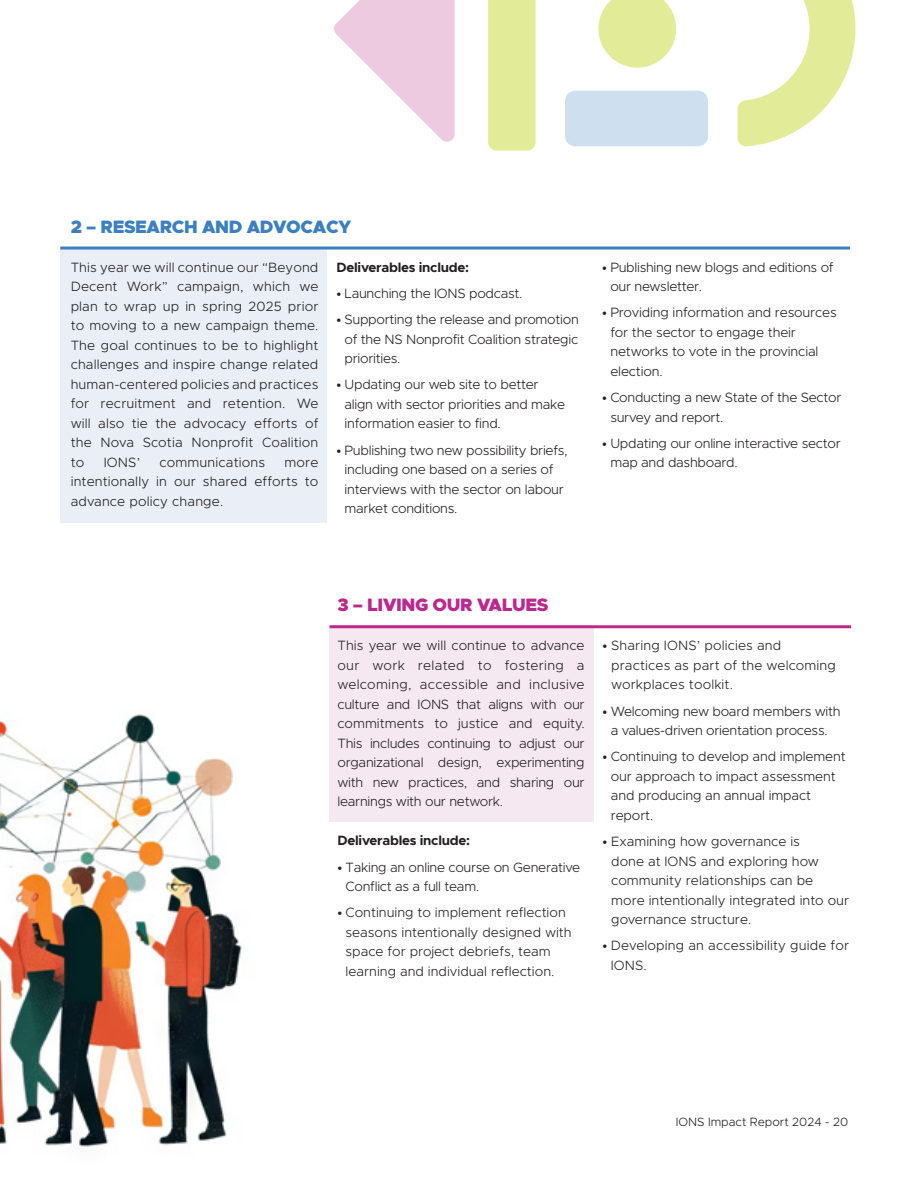
<style>
.page{position:relative;width:918px;height:1188px;background:#fff}
.page>*{position:absolute;margin:0;border:0;box-sizing:border-box;transform-origin:0 0}
.t1{font:900 18px "Metropolis";letter-spacing:-.02em;color:#3d80c1}
.t2{font:900 18px "Metropolis";letter-spacing:-.02em;color:#bc288d}
.t3{font:300 13.5px/19.5px "Metropolis";letter-spacing:-.01em;color:#231f20}
.t4{font:300 13.5px/19.5px "Metropolis";letter-spacing:.01em;color:#231f20}
.t5{font:700 13.5px "Metropolis";letter-spacing:-.02em;color:#231f20}
.t6{font:300 12px "Metropolis";color:#231f20}
.s1{font-family:"Montserrat";font-weight:700}
</style>
<div class="page">
<img style="left:0;top:714px;width:242px;height:433px">
<div style="left:60px;top:247px;width:267px;height:275px;background:#e9eef7"></div>
<hr style="left:60px;top:247px;width:790px;height:3px;background:#3d80c1">
<div style="left:329px;top:626px;width:265px;height:196px;background:#f6e8f1"></div>
<hr style="left:330px;top:625px;width:521px;height:3px;background:#bc288d">
<svg style="left:334px;top:0;width:121px;height:142px"></svg>
<div style="left:565px;top:91px;width:143px;height:55px;background:#cedfef;border-radius:10px"></div>
<svg style="left:738px;top:0;width:117px;height:146px"></svg>
<div style="left:488px;top:0;width:48px;height:151px;background:#e2eb98"></div>
<svg style="left:598px;top:0;width:78px;height:68px"></svg>
<p class="t1" style="left:71px;top:215px;width:282px">2 – RESEARCH AND ADVOCACY</p>
<p class="t3" style="left:71px;top:257px;width:249px;text-align:justify">This year we will continue our “Beyond Decent Work” campaign, which we plan to wrap up in spring 2025 prior to moving to a new campaign theme.<br>The goal continues to be to highlight challenges and inspire change related human-centered policies and practices for recruitment and retention. We will also tie the advocacy efforts of the Nova Scotia Nonprofit Coalition to</p>
<p class="t5" style="left:336px;top:258px;width:134px">Deliverables include:</p>
<p class="t3" style="left:336px;top:283px;width:187px"><span class="s1">•</span> Launching the IONS podcast.</p>
<p class="t3" style="left:345px;top:310px;width:236px;text-align:justify;text-indent:-8px"><span class="s1">•</span> Supporting the release and promotion of the NS Nonprofit Coalition strategic priorities.</p>
<p class="t3" style="left:345px;top:375px;width:222px;text-indent:-8px"><span class="s1">•</span> Updating our web site to better align with sector priorities and make information easier to find.</p>
<p class="t3" style="left:345px;top:440px;width:225px;text-indent:-8px"><span class="s1">•</span> Publishing two new possibility briefs, including one based on a series of interviews with the sector on labour market conditions.</p>
<p class="t3" style="left:104px;top:452px;width:38px">IONS’</p>
<p class="t4" style="left:160px;top:452px;width:107px">communications</p>
<p class="t3" style="left:71px;top:452px;width:249px;text-align:justify;text-indent:214px">more intentionally in our shared efforts to advance policy change.</p>
<p class="t3" style="left:610px;top:257px;width:225px;text-indent:-8px"><span class="s1">•</span> Publishing new blogs and editions of our newsletter.</p>
<p class="t3" style="left:610px;top:303px;width:228px;text-indent:-8px"><span class="s1">•</span> Providing information and resources for the sector to engage their networks to vote in the provincial election.</p>
<p class="t3" style="left:610px;top:388px;width:233px;text-indent:-8px"><span class="s1">•</span> Conducting a new State of the Sector survey and report.</p>
<p class="t3" style="left:610px;top:433px;width:232px;text-indent:-8px"><span class="s1">•</span> Updating our online interactive sector map and dashboard.</p>
<p class="t2" style="left:338px;top:594px;width:212px">3 – LIVING OUR VALUES</p>
<p class="t3" style="left:338px;top:636px;width:249px;text-align:justify">This year we will continue to advance our work related to fostering a welcoming, accessible and inclusive culture and IONS that aligns with our commitments to justice and equity.<br>This includes continuing to adjust our organizational design, experimenting with new practices, and sharing our learnings with our network.</p>
<p class="t5" style="left:338px;top:832px;width:134px">Deliverables include:</p>
<p class="t3" style="left:346px;top:857px;width:236px;text-indent:-8px"><span class="s1">•</span> Taking an online course on Generative<br>Conflict as a full team.</p>
<p class="t3" style="left:346px;top:903px;width:228px;text-indent:-8px"><span class="s1">•</span> Continuing to implement reflection seasons intentionally designed with space for project debriefs, team learning and individual reflection.</p>
<p class="t4" style="left:611px;top:636px;width:226px;text-indent:-9px"><span class="s1">•</span> Sharing IONS’ policies and practices as part of the welcoming workplaces toolkit.</p>
<p class="t3" style="left:603px;top:701px;width:240px;text-align:center"><span class="s1">•</span> Welcoming new board members with a values-driven orientation process.</p>
<p class="t3" style="left:611px;top:747px;width:236px;text-indent:-8px"><span class="s1">•</span> Continuing to develop and implement our approach to impact assessment and producing an annual impact report.</p>
<p class="t3" style="left:611px;top:832px;width:239px;text-indent:-9px"><span class="s1">•</span> Examining how governance is<br>done at IONS and exploring how community relationships can be more intentionally integrated into our governance structure.</p>
<p class="t4" style="left:611px;top:936px;width:240px;text-indent:-8px"><span class="s1">•</span> Developing an accessibility guide for<br>IONS.</p>
<p class="t6" style="left:676px;top:1115px;width:174px">IONS Impact Report 2024 - 20</p>
</div>
